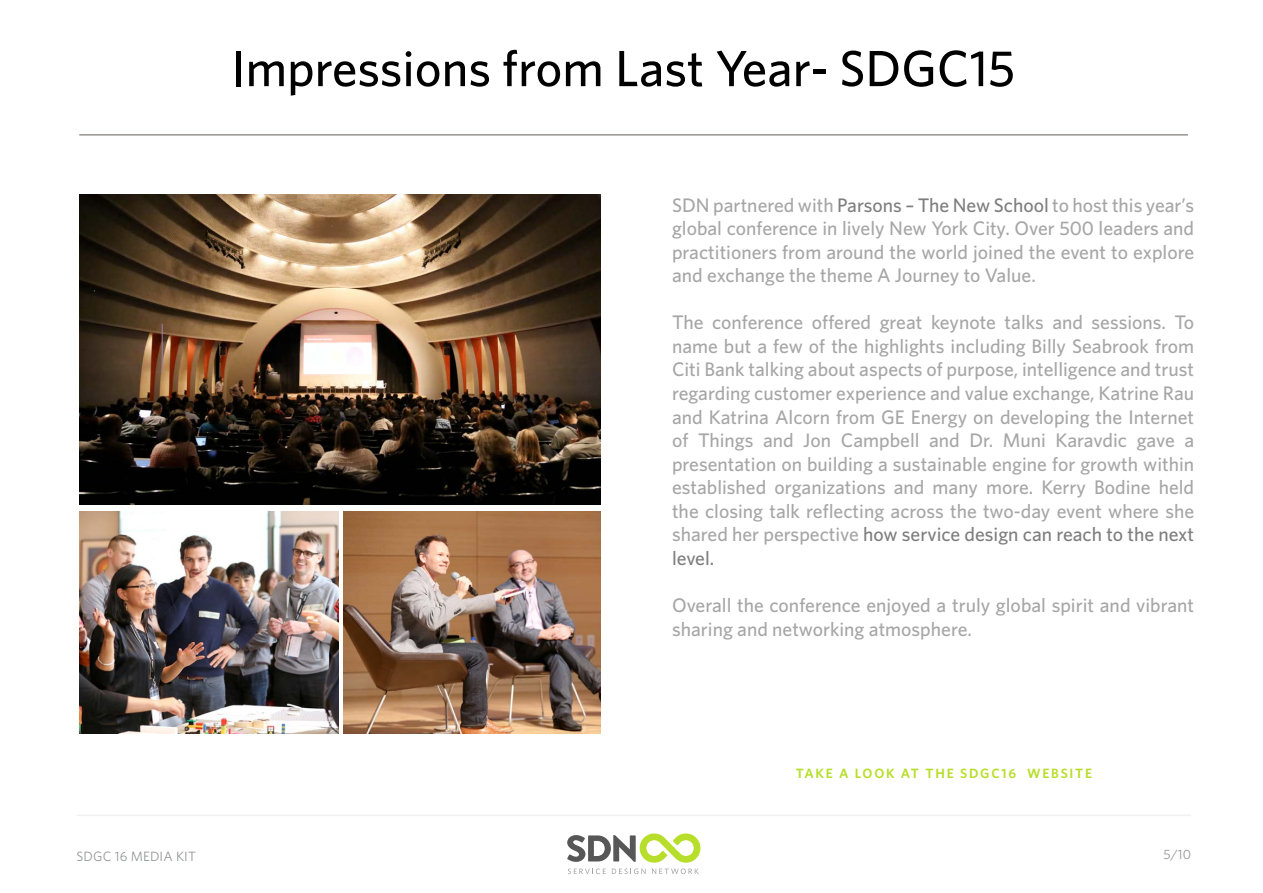
<style>
.page{position:relative;width:1263px;height:893px;background:#fff}
.page>*{position:absolute;margin:0;border:0;box-sizing:border-box;transform-origin:0 0}
.t1{font:500 51px "Whitney";color:#000}
.t2{font:500 19.65px/23.5px "Whitney";color:#a6a6a6;text-align:justify}
.t3{font:600 13.5px "Whitney";letter-spacing:.13em;color:#b7de2a}
.t4{font:13.5px "Whitney";letter-spacing:.01em;color:#939598}
.s1{color:#7e7e7e}
</style>
<div class="page">
<hr style="left:79px;top:135px;width:1109px;height:1px;background:#625f5a">
<hr style="left:77px;top:815px;width:1114px;height:1px;background:#f1f1f2">
<svg style="left:567px;top:833px;width:133px;height:41px"></svg>
<img style="left:79px;top:195px;width:522px;height:310px">
<img style="left:79px;top:511px;width:259px;height:222px">
<img style="left:344px;top:511px;width:257px;height:222px">
<hr style="left:162px;top:324px;width:1px;height:49px;background:#9a80ad">
<h1 class="t1" style="left:232px;top:38px;width:785px">Impressions from Last Year- SDGC15</h1>
<p class="t2" style="left:672px;top:192px;width:524px">SDN partnered with <span class="s1">Parsons – The New School</span> to host this year’s global conference in lively New York City. Over 500 leaders and practitioners from around the world joined the event to explore and exchange the theme A Journey to Value.</p>
<p class="t2" style="left:672px;top:310px;width:524px">The conference offered great keynote talks and sessions. To name but a few of the highlights including Billy Seabrook from Citi Bank talking about aspects of purpose, intelligence and trust regarding customer experience and value exchange, Katrine Rau and Katrina Alcorn from GE Energy on developing the Internet of Things and Jon Campbell and Dr. Muni Karavdic gave a presentation on building a sustainable engine for growth within established organizations and many more. Kerry Bodine held the closing talk reflecting across the two-day event where she shared her perspective <span class="s1">how service design can reach to the next level.</span></p>
<p class="t2" style="left:672px;top:593px;width:524px">Overall the conference enjoyed a truly global spirit and vibrant sharing and networking atmosphere.</p>
<p class="t3" style="left:796px;top:766px;width:298px">TAKE A LOOK AT THE SDGC16 WEBSITE</p>
<p class="t4" style="left:77px;top:848px;width:121px">SDGC 16 MEDIA KIT</p>
<p class="t4" style="left:1163px;top:846px;width:29px">5/10</p>
</div>
